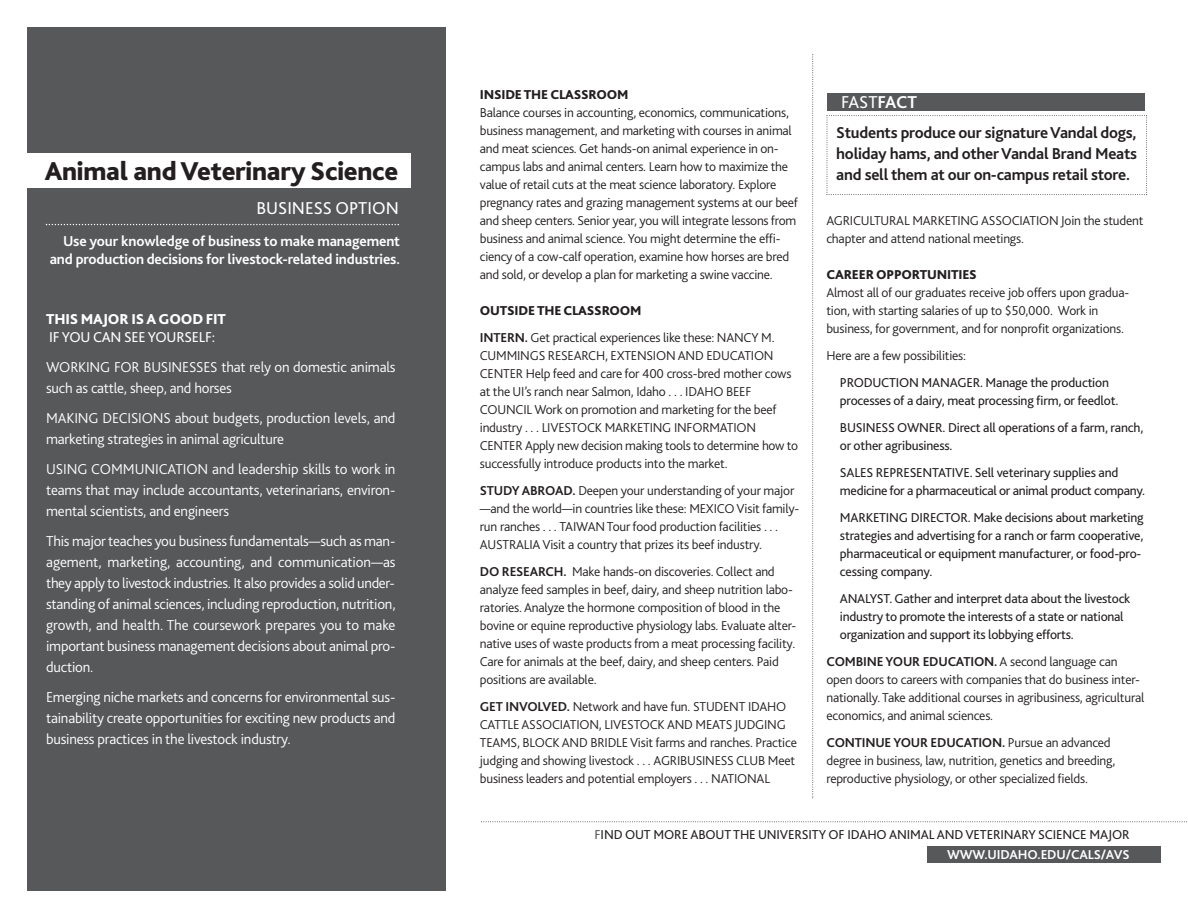
<style>
.page{position:relative;width:1188px;height:918px;background:#fff}
.page>*{position:absolute;margin:0;border:0;box-sizing:border-box;transform-origin:0 0}
.t1{font:800 27px "Bliss 2";letter-spacing:-.01em;color:#231f20}
.t2{font:18px "Bliss 2";color:#fff}
.t3{font:700 16.5px/21px "Bliss 2";letter-spacing:-.015em;color:#231f20}
.t4{font:300 15px/21px "Bliss 2";letter-spacing:-.015em;color:#fff;text-align:justify}
.t5{font:700 15px/18px "Bliss 2";letter-spacing:-.01em;color:#fff;text-align:right}
.t6{font:15px "Bliss 2";letter-spacing:-.015em;color:#fff}
.t7{font:800 15px "Bliss 2";letter-spacing:-.015em;color:#fff}
.t8{font:300 13.5px/18px "Bliss 2";letter-spacing:-.015em;color:#231f20}
.t9{font:13.5px/18px "Bliss 2";letter-spacing:-.015em;color:#231f20}
.t10{font:800 13.5px "Bliss 2";letter-spacing:-.015em;color:#231f20}
.s1{font-weight:800}
.s2{font-weight:700}
.s3{color:#57585a}
.s4{font-weight:700;color:#fff}
</style>
<div class="page">
<div style="left:27px;top:27px;width:419px;height:864px;background:#57585a"></div>
<svg style="left:812px;top:54px;width:1px;height:744px"></svg>
<svg style="left:826px;top:115px;width:321px;height:80px"></svg>
<svg style="left:481px;top:821px;width:706px;height:1px"></svg>
<div style="left:0;top:153px;width:410px;height:35px;background:#fff"></div>
<svg style="left:46px;top:224px;width:353px;height:1px"></svg>
<div style="left:927px;top:846px;width:234px;height:17px;background:#57585a"></div>
<div style="left:827px;top:93px;width:318px;height:18px;background:#57585a"></div>
<p class="t10" style="left:480px;top:89px;width:150px">INSIDETHE CLASSROOM</p>
<p class="t8" style="left:480px;top:105px;width:320px">Balance courses in accounting, economics, communications, business management, and marketing with courses in animal and meat sciences. Get hands-on animal experience in on&shy;campus labs and animal centers. Learn how to maximize the value of retail cuts at the meat science laboratory. Explore pregnancy rates and grazing management systems at our beef and sheep centers. Senior year, you will integrate lessons from business and animal science. You might determine the effi&shy;ciency of a cow-calf operation, examine how horses are bred and sold, or develop a plan for marketing a swine vaccine.</p>
<p class="t8" style="left:480px;top:298px;width:296px;line-height:27px"><span class="s1">OUTSIDETHE CLASSROOM<br></span><span class="s2">INTERN.</span> Get practical experiences like these: NANCY M.</p>
<p class="t8" style="left:480px;top:348px;width:320px">CUMMINGS RESEARCH, EXTENSION AND EDUCATION CENTER Help feed and care for 400 cross-bred mother cows at the UI’s ranch near Salmon, Idaho . . . IDAHO BEEF COUNCIL Work on promotion and marketing for the beef industry . . . LIVESTOCK MARKETING INFORMATION CENTER Apply new decision making tools to determine how to successfully introduce products into the market.</p>
<p class="t8" style="left:480px;top:483px;width:321px"><span class="s2">STUDY ABROAD.</span> Deepen your understanding of your major —and the world—in countries like these: MEXICO Visit family&shy;run ranches . . . TAIWANTour food production facilities . . .<br>AUSTRALIAVisit a country that prizes its beef industry.</p>
<p class="t8" style="left:480px;top:564px;width:318px"><span class="s2">DO RESEARCH.</span> Make hands-on discoveries. Collect and analyze feed samples in beef, dairy, and sheep nutrition labo&shy;ratories. Analyze the hormone composition of blood in the bovine or equine reproductive physiology labs. Evaluate alter&shy;native uses of waste products from a meat processing facility.<br>Care for animals at the beef, dairy, and sheep centers. Paid positions are available.</p>
<p class="t8" style="left:480px;top:699px;width:319px"><span class="s2">GET INVOLVED.</span> Network and have fun. STUDENT IDAHO CATTLE ASSOCIATION, LIVESTOCK AND MEATS JUDGING TEAMS, BLOCK AND BRIDLE Visit farms and ranches. Practice judging and showing livestock . . . AGRIBUSINESS CLUB Meet business leaders and potential employers . . . NATIONAL</p>
<h2 class="t2" style="left:841px;top:95px;width:78px">FAST<span class="s2">FACT</span></h2>
<p class="t3" style="left:836px;top:124px;width:302px">Students produce our signatureVandal dogs, holiday hams, and otherVandal Brand Meats</p>
<h1 class="t1" style="left:45px;top:161px;width:355px">Animal andVeterinary Science</h1>
<p class="t3" style="left:836px;top:166px;width:295px">and sell them at our on-campus retail store.</p>
<h2 class="t2" style="left:256px;top:201px;width:144px">BUSINESS OPTION</h2>
<p class="t5" style="left:50px;top:233px;width:352px">Use your knowledge of business to make management and production decisions for livestock-related industries.</p>
<p class="t8" style="left:826px;top:213px;width:319px">AGRICULTURAL MARKETING ASSOCIATION Join the student chapter and attend national meetings.</p>
<p class="t10" style="left:826px;top:269px;width:152px">CAREER OPPORTUNITIES</p>
<p class="t8" style="left:826px;top:285px;width:304px">Almost all of our graduates receive job offers upon gradua&shy;tion, with starting salaries of up to $50,000. Work in business, for government, and for nonprofit organizations.</p>
<p class="t8" style="left:826px;top:348px;width:141px">Here are a few possibilities:</p>
<p class="t9" style="left:840px;top:375px;width:280px">PRODUCTION MANAGER. Manage the production processes of a dairy, meat processing firm, or feedlot.</p>
<p class="t9" style="left:840px;top:420px;width:305px">BUSINESS OWNER. Direct all operations of a farm, ranch, or other agribusiness.</p>
<p class="t9" style="left:840px;top:465px;width:307px">SALES REPRESENTATIVE. Sell veterinary supplies and medicine for a pharmaceutical or animal product company.</p>
<p class="t9" style="left:840px;top:510px;width:305px">MARKETING DIRECTOR. Make decisions about marketing strategies and advertising for a ranch or farm cooperative, pharmaceutical or equipment manufacturer, or food-pro&shy;cessing company.</p>
<p class="t9" style="left:840px;top:591px;width:292px">ANALYST. Gather and interpret data about the livestock industry to promote the interests of a state or national organization and support its lobbying efforts.</p>
<p class="t8" style="left:826px;top:654px;width:320px"><span class="s2">COMBINE YOUR EDUCATION.</span> A second language can open doors to careers with companies that do business inter&shy;nationally. Take additional courses in agribusiness, agricultural economics, and animal sciences.</p>
<p class="t8" style="left:826px;top:735px;width:290px"><span class="s2">CONTINUE YOUR EDUCATION.</span> Pursue an advanced degree in business, law, nutrition, genetics and breeding, reproductive physiology, or other specialized fields.</p>
<p class="t7" style="left:46px;top:313px;width:181px">THIS MAJOR IS A GOOD FIT</p>
<p class="t6" style="left:49px;top:331px;width:168px">IF YOU CAN SEE YOURSELF:</p>
<p class="t4" style="left:46px;top:358px;width:351px">WORKING FOR BUSINESSES that rely on domestic animals such as cattle, sheep, and horses</p>
<p class="t4" style="left:46px;top:409px;width:351px">MAKING DECISIONS about budgets, production levels, and marketing strategies in animal agriculture</p>
<p class="t4" style="left:46px;top:460px;width:351px">USING COMMUNICATION and leadership skills to work in teams that may include accountants, veterinarians, environ&shy;mental scientists, and engineers</p>
<p class="t4" style="left:46px;top:532px;width:351px">This major teaches you businessfundamentals—such as man&shy;agement, marketing, accounting, and communication—as they apply to livestock industries. It also provides a solid under&shy;standing of animal sciences, including reproduction, nutrition, growth, and health. The coursework prepares you to make important business management decisions about animal pro&shy;duction.</p>
<p class="t4" style="left:46px;top:688px;width:351px">Emerging niche markets and concerns for environmental sus&shy;tainability create opportunities for exciting new products and business practices in the livestock industry.</p>
<p class="t9" style="left:595px;top:826px;width:536px;line-height:19.5px;text-align:right"><span class="s3">F</span>IND OUT MORE ABOUT THE UNIVERSITY OF IDAHO ANIMAL AND VETERINARY SCIENCE MAJOR<br><span class="s4">WWW.UIDAHO.EDU/CALS/AVS</span></p>
</div>
